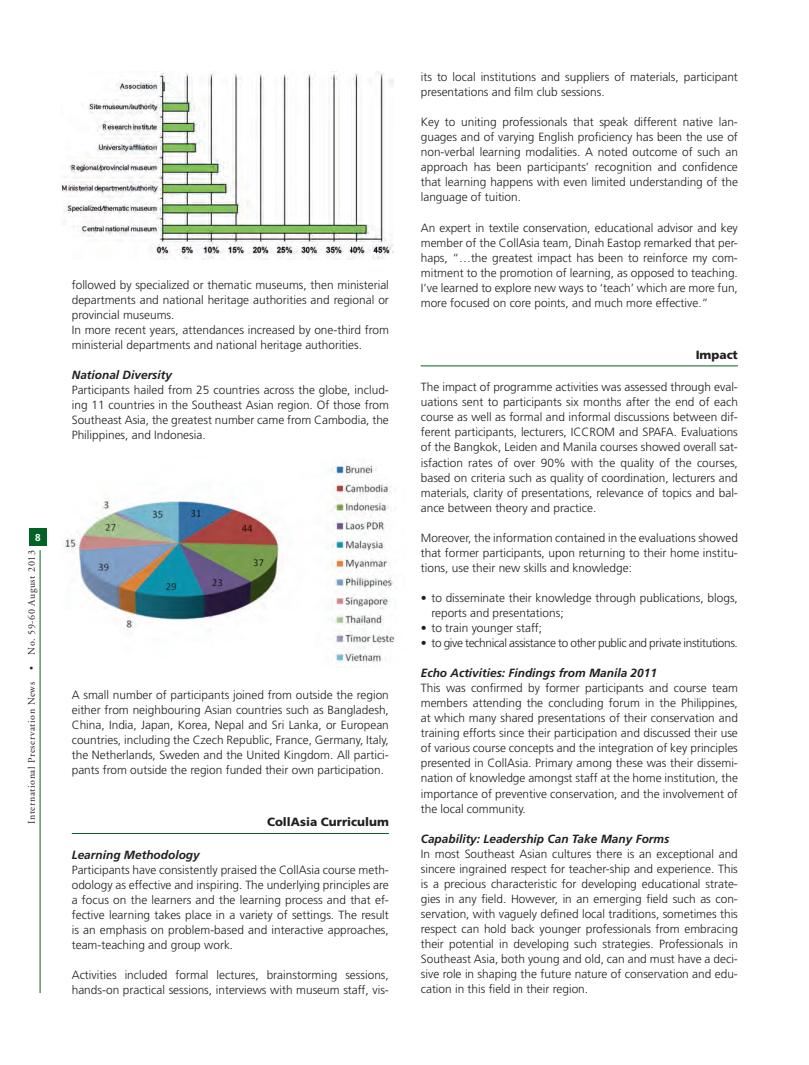
<style>
.page{position:relative;width:809px;height:1065px;background:#fff}
.page>*{position:absolute;margin:0;border:0;box-sizing:border-box;transform-origin:0 0}
.t1{font:300 11.88px/15px "Frutiger";color:#231f20;text-align:justify}
.t2{font:italic 700 11.88px "Frutiger";color:#231f20}
.t3{font:300 11.88px "Frutiger";letter-spacing:-.03em;color:#231f20}
.t4{font:900 11.88px "Frutiger";color:#231f20}
.t5{font:10px "Adobe Garamond";letter-spacing:.06em;color:#231f20}
.t6{font:700 10px "Frutiger";color:#fff}
</style>
<div class="page">
<div style="left:29px;top:528px;width:18px;height:18px;background:#006224"></div>
<hr style="left:40px;top:550px;width:1px;height:443px;background:#006224">
<hr style="left:421px;top:366px;width:317px;height:1px;background:#006224">
<img style="left:61px;top:72px;width:332px;height:188px">
<img style="left:62px;top:464px;width:333px;height:199px">
<hr style="left:72px;top:833px;width:317px;height:1px;background:#006224">
<p class="t1" style="left:72px;top:279px;width:319px;text-align:left">followed by specialized or thematic museums, then ministerial departments and national heritage authorities and regional or provincial museums.<br>In more recent years, attendances increased by one-third from ministerial departments and national heritage authorities.</p>
<p class="t2" style="left:72px;top:370px;width:102px">National Diversity</p>
<p class="t1" style="left:72px;top:384px;width:319px">Participants hailed from 25 countries across the globe, includ&shy;ing 11 countries in the Southeast Asian region. Of those from Southeast Asia, the greatest number came from Cambodia, the Philippines, and Indonesia.</p>
<p class="t6" style="left:35px;top:533px;width:7px">8</p>
<p class="t5" style="left:28px;top:824px;width:275px;rotate:-90deg">International Preservation News • No. 59-60 August 2013</p>
<p class="t1" style="left:72px;top:689px;width:319px">A small number of participants joined from outside the region either from neighbouring Asian countries such as Bangladesh, China, India, Japan, Korea, Nepal and Sri Lanka, or European countries, including the Czech Republic, France, Germany, Italy, the Netherlands, Sweden and the United Kingdom. All partici&shy;pants from outside the region funded their own participation.</p>
<p class="t4" style="left:267px;top:817px;width:123px">CollAsia Curriculum</p>
<p class="t2" style="left:72px;top:850px;width:130px">Learning Methodology</p>
<p class="t1" style="left:72px;top:863px;width:319px">Participants have consistently praised the CollAsia course meth&shy;odology as effective and inspiring. The underlying principles are a focus on the learners and the learning process and that ef&shy;fective learning takes place in a variety of settings. The result is an emphasis on problem-based and interactive approaches, team-teaching and group work.</p>
<p class="t1" style="left:72px;top:968px;width:319px">Activities included formal lectures, brainstorming sessions, hands-on practical sessions, interviews with museum staff, vis-</p>
<p class="t1" style="left:421px;top:70px;width:319px">its to local institutions and suppliers of materials, participant presentations and film club sessions.</p>
<p class="t1" style="left:421px;top:116px;width:319px">Key to uniting professionals that speak different native lan&shy;guages and of varying English proficiency has been the use of non-verbal learning modalities. A noted outcome of such an approach has been participants’ recognition and confidence that learning happens with even limited understanding of the language of tuition.</p>
<p class="t1" style="left:421px;top:221px;width:319px">An expert in textile conservation, educational advisor and key member of the CollAsia team, Dinah Eastop remarked that per&shy;haps, “…the greatest impact has been to reinforce my com&shy;mitment to the promotion of learning, as opposed to teaching.<br>I’ve learned to explore new ways to ‘teach’ which are more fun, more focused on core points, and much more effective.”</p>
<p class="t4" style="left:696px;top:350px;width:44px">Impact</p>
<p class="t1" style="left:421px;top:381px;width:319px">The impact of programme activities was assessed through eval&shy;uations sent to participants six months after the end of each course as well as formal and informal discussions between dif&shy;ferent participants, lecturers, ICCROM and SPAFA. Evaluations of the Bangkok, Leiden and Manila courses showed overall sat&shy;isfaction rates of over 90% with the quality of the courses, based on criteria such as quality of coordination, lecturers and materials, clarity of presentations, relevance of topics and bal&shy;ance between theory and practice.</p>
<p class="t1" style="left:421px;top:531px;width:319px">Moreover, the information contained in the evaluations showed that former participants, upon returning to their home institu&shy;tions, use their new skills and knowledge:</p>
<p class="t1" style="left:431px;top:591px;width:308px;text-indent:-11px">• to disseminate their knowledge through publications, blogs, reports and presentations;</p>
<p class="t1" style="left:421px;top:621px;width:123px">• to train younger staff;</p>
<p class="t3" style="left:421px;top:638px;width:319px">• to give technical assistance to other public and private institutions.</p>
<p class="t2" style="left:421px;top:668px;width:238px">Echo Activities: Findings from Manila 2011</p>
<p class="t1" style="left:421px;top:681px;width:319px">This was confirmed by former participants and course team members attending the concluding forum in the Philippines, at which many shared presentations of their conservation and training efforts since their participation and discussed their use of various course concepts and the integration of key principles presented in CollAsia. Primary among these was their dissemi&shy;nation of knowledge amongst staff at the home institution, the importance of preventive conservation, and the involvement of the local community.</p>
<p class="t2" style="left:421px;top:834px;width:250px">Capability: Leadership Can Take Many Forms</p>
<p class="t1" style="left:421px;top:847px;width:319px">In most Southeast Asian cultures there is an exceptional and sincere ingrained respect for teacher-ship and experience. This is a precious characteristic for developing educational strate&shy;gies in any field. However, in an emerging field such as con&shy;servation, with vaguely defined local traditions, sometimes this respect can hold back younger professionals from embracing their potential in developing such strategies. Professionals in Southeast Asia, both young and old, can and must have a deci&shy;sive role in shaping the future nature of conservation and edu&shy;cation in this field in their region.</p>
</div>
